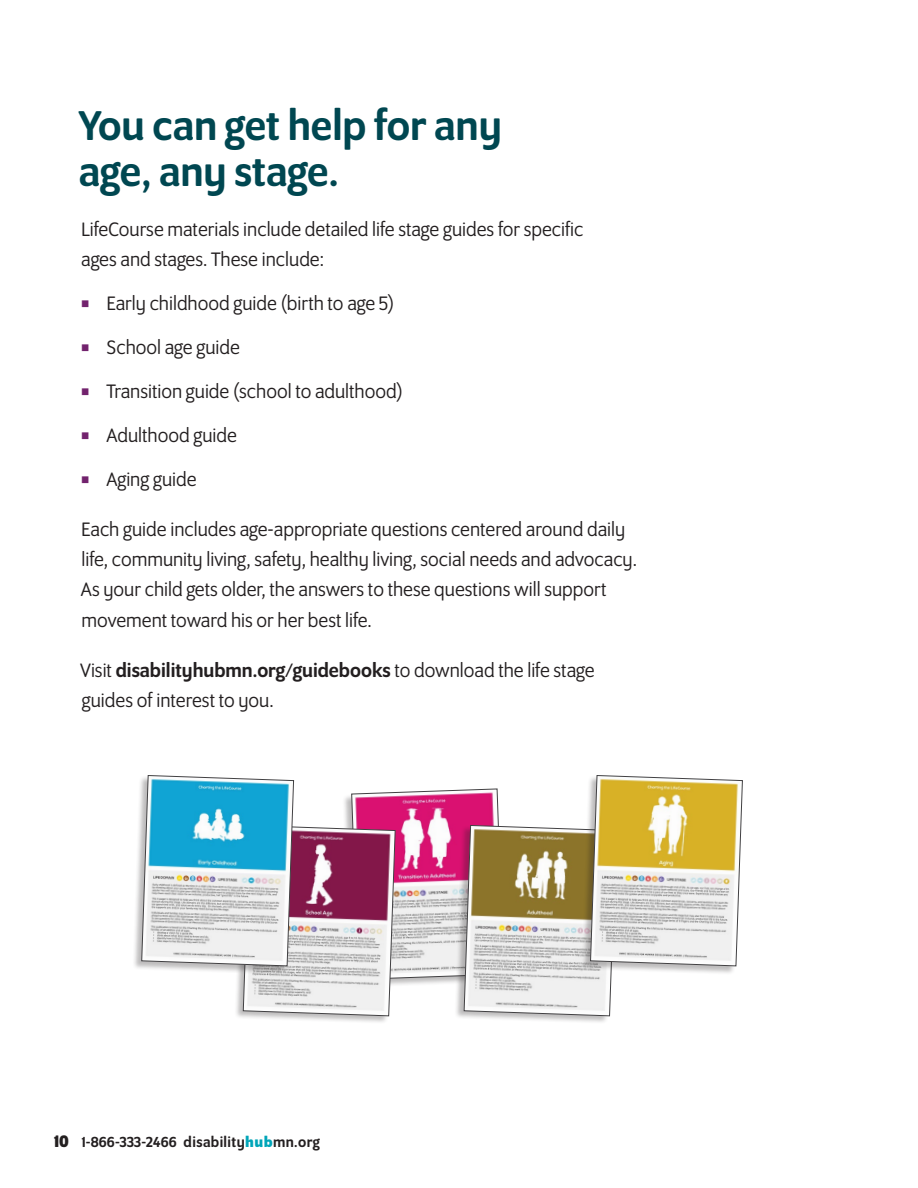
<style>
.page{position:relative;width:918px;height:1188px;background:#fff}
.page>*{position:absolute;margin:0;border:0;box-sizing:border-box;transform-origin:0 0}
._1_DHUBMN_--_Headlin{font:500 45px/46.5px "Program OT";color:#004751}
._2_DHUBMN--Large_par{font:21px/30px "Program OT";color:#231f20}
.t1{font:500 15.75px "Program OT";letter-spacing:.025em;color:#231f20}
.s1{color:#72226d}
.s2{font-weight:500}
.s3{font-weight:700;font-size:18px}
.s4{font-weight:700;color:#00a5b8}
</style>
<div class="page">
<div style="left:234px;top:825px;width:161px;height:200px;background:#231f20;opacity:.3"></div>
<div style="left:454px;top:825px;width:161px;height:200px;background:#231f20;opacity:.3"></div>
<div style="left:132px;top:776px;width:161px;height:199px;background:#231f20;opacity:.3"></div>
<svg style="left:142px;top:775px;width:601px;height:241px"></svg>
<p class="_1_DHUBMN_--_Headlin" style="left:79px;top:101px;width:425px">You can get help for any age, any stage.</p>
<p class="_2_DHUBMN--Large_par" style="left:81px;top:214px;width:504px">LifeCourse materials include detailed life stage guides for specific ages and stages. These include:</p>
<p class="_2_DHUBMN--Large_par" style="left:80px;top:288px;width:316px"><span class="s1">▪</span> Early childhood guide (birth to age 5)</p>
<p class="_2_DHUBMN--Large_par" style="left:80px;top:332px;width:161px"><span class="s1">▪</span> School age guide</p>
<p class="_2_DHUBMN--Large_par" style="left:80px;top:376px;width:324px"><span class="s1">▪</span> Transition guide (school to adulthood)</p>
<p class="_2_DHUBMN--Large_par" style="left:80px;top:420px;width:158px"><span class="s1">▪</span> Adulthood guide</p>
<p class="_2_DHUBMN--Large_par" style="left:80px;top:464px;width:118px"><span class="s1">▪</span> Aging guide</p>
<p class="_2_DHUBMN--Large_par" style="left:81px;top:515px;width:558px">Each guide includes age-appropriate questions centered around daily life, community living, safety, healthy living, social needs and advocacy.<br>As your child gets older, the answers to these questions will support movement toward his or her best life.</p>
<p class="_2_DHUBMN--Large_par" style="left:80px;top:655px;width:516px">Visit <span class="s2">disabilityhubmn.org/guidebooks</span> to download the life stage guides of interest to you.</p>
<p class="t1" style="left:54px;top:1133px;width:267px"><span class="s3">10</span> 1-866-333-2466 disability<span class="s4">hub</span>mn.org</p>
</div>
